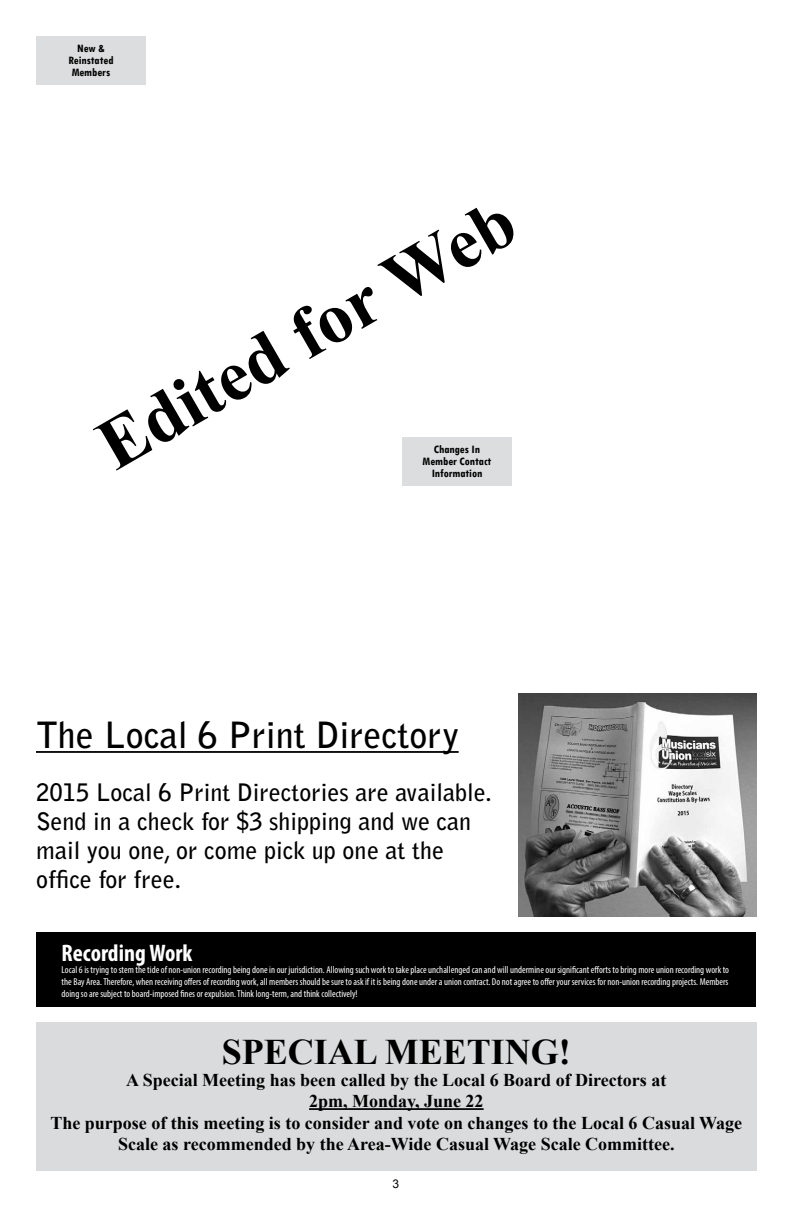
<style>
.page{position:relative;width:792px;height:1224px;background:#fff}
.page>*{position:absolute;margin:0;border:0;box-sizing:border-box;transform-origin:0 0}
.t1{font:700 72px "Times New Roman";color:#000}
.t2{font:700 36px "Bell Gothic Std";color:#000}
.t3{font:700 36px "Times New Roman";color:#000}
.t4{font:700 24px/28.8px "Bell Gothic Std";color:#000}
.t5{font:700 condensed 24px "Myriad Pro";color:#fff}
.t6{font:700 18px/21.6px "Times New Roman";color:#000;text-align:center}
.t7{font:700 condensed 12px/12px "Tw Cen";color:#000;text-align:center}
.t8{font:12px "Arial";color:#000}
.t9{font:condensed 10px/12px "Myriad Pro";color:#fff;text-align:justify}
</style>
<div class="page">
<div style="left:36px;top:933px;width:720px;height:74px;background:#000"></div>
<div style="left:36px;top:36px;width:110px;height:49px;background:#dcddde"></div>
<div style="left:402px;top:437px;width:110px;height:49px;background:#dcddde"></div>
<hr style="left:36px;top:751px;width:423px;height:2px;background:#000">
<img style="left:519px;top:693px;width:238px;height:223px">
<div style="left:36px;top:1023px;width:721px;height:148px;background:#dadbdc"></div>
<hr style="left:309px;top:1108px;width:175px;height:2px;background:#000">
<p class="t7" style="left:68px;top:42px;width:47px">New &amp;<br>Reinstated<br>Members</p>
<h1 class="t1" style="left:77px;top:405px;width:471px;rotate:-30deg">Edited for Web</h1>
<p class="t7" style="left:423px;top:443px;width:70px">Changes In<br>Member Contact<br>Information</p>
<h2 class="t2" style="left:36px;top:714px;width:424px">The Local 6 Print Directory</h2>
<h3 class="t4" style="left:36px;top:778px;width:457px">2015 Local 6 Print Directories are available.<br>Send in a check for $3 shipping and we can mail you one, or come pick up one at the office for free.</h3>
<h3 class="t5" style="left:62px;top:938px;width:132px">Recording Work</h3>
<p class="t9" style="left:62px;top:963px;width:669px">Local 6 is trying to stem the tide of non-union recording being done in our jurisdiction. Allowing such work to take place unchallenged can and will undermine our significant efforts to bring more union recording work to the Bay Area. Therefore, when receiving offers of recording work, all members should be sure to ask if it is being done under a union contract. Do not agree to offer your services for non-union recording projects. Members doing so are subject to board-imposed fines or expulsion. Think long-term, and think collectively!</p>
<h2 class="t3" style="left:222px;top:1026px;width:351px">SPECIAL MEETING!</h2>
<p class="t6" style="left:50px;top:1068px;width:693px">A Special Meeting has been called by the Local 6 Board of Directors at<br>2pm, Monday, June 22<br>The purpose of this meeting is to consider and vote on changes to the Local 6 Casual Wage Scale as recommended by the Area-Wide Casual Wage Scale Committee.</p>
<p class="t8" style="left:393px;top:1176px;width:8px">3</p>
</div>
